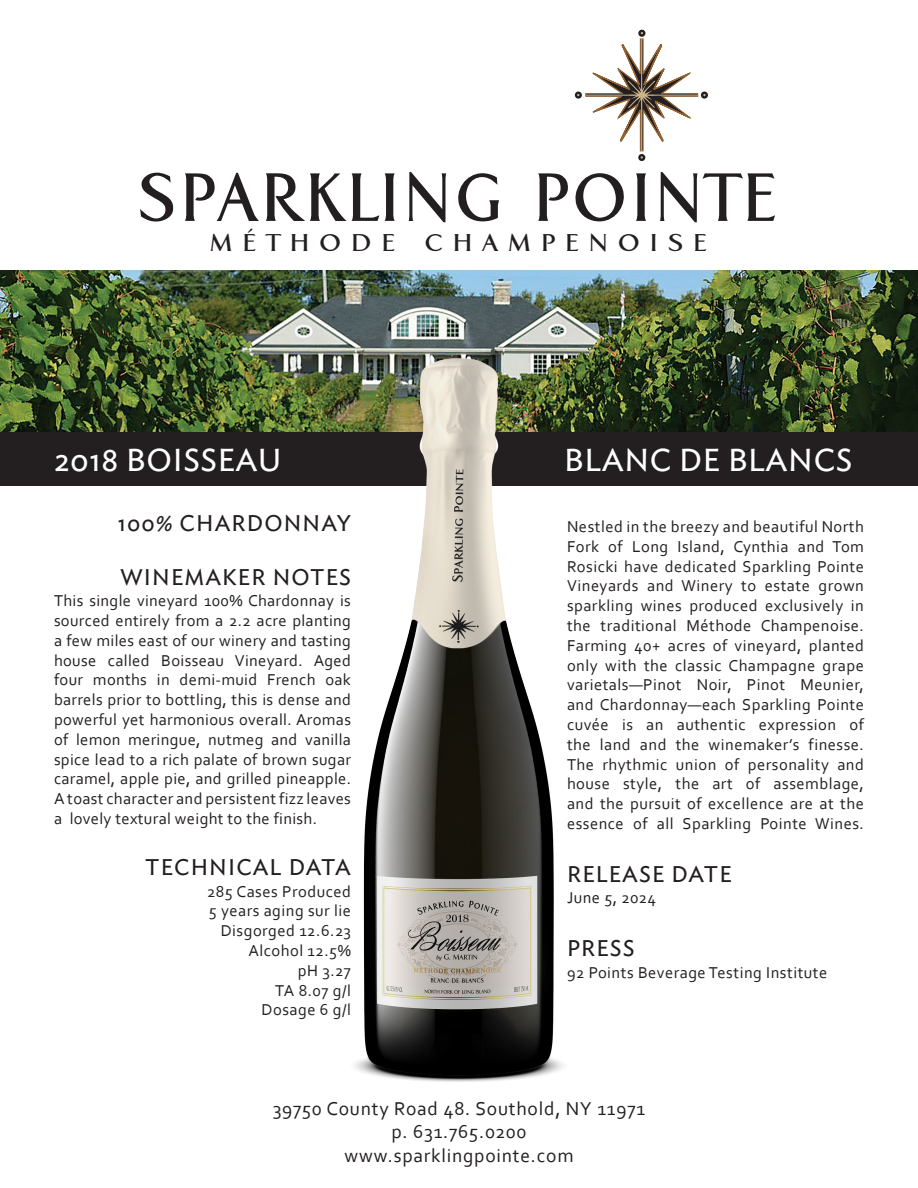
<style>
.page{position:relative;width:918px;height:1188px;background:#fff}
.page>*{position:absolute;margin:0;border:0;box-sizing:border-box;transform-origin:0 0}
.t1{font:700 88.35px "Aperto";letter-spacing:.065em;color:#231f20;scale:.92 1}
.Paragraph_Style_2{font:31.5px "Ideal Sans";letter-spacing:.02em;color:#fff}
.t2{font:700 31.5px "Aperto";letter-spacing:.335em;color:#231f20}
.Paragraph_Style_2-2{font:22.5px "Ideal Sans";letter-spacing:.05em;color:#231f20}
.t3{font:19.5px "Corbel";letter-spacing:.04em;color:#231f20}
.Paragraph_Style_2-3{font:16.5px/19.8px "Corbel";letter-spacing:.03em;color:#231f20;text-align:justify}
</style>
<div class="page">
<svg style="left:575px;top:30px;width:133px;height:131px"></svg>
<img style="left:0;top:270px;width:918px;height:162px">
<div style="left:0;top:432px;width:918px;height:54px;background:#231f20"></div>
<img style="left:335px;top:278px;width:248px;height:804px">
<p class="t1" style="left:141px;top:139px;width:694px">SPARKLING POINTE</p>
<p class="t2" style="left:211px;top:222px;width:498px">MÉTHODE CHAMPENOISE</p>
<p class="Paragraph_Style_2" style="left:54px;top:436px;width:229px">2018 BOISSEAU</p>
<p class="Paragraph_Style_2" style="left:564px;top:436px;width:290px">BLANC DE BLANCS</p>
<p class="Paragraph_Style_2-2" style="left:118px;top:506px;width:235px">100% CHARDONNAY</p>
<p class="Paragraph_Style_2-2" style="left:121px;top:560px;width:232px">WINEMAKER NOTES</p>
<p class="Paragraph_Style_2-3" style="left:54px;top:590px;width:299px">This single vineyard 100% Chardonnay is sourced entirely from a 2.2 acre planting a few miles east of our winery and tasting house called Boisseau Vineyard. Aged four months in demi-muid French oak barrels prior to bottling, this is dense and powerful yet harmonious overall. Aromas of lemon meringue, nutmeg and vanilla spice lead to a rich palate of brown sugar caramel, apple pie, and grilled pineapple.<br>A toast character and persistent fizz leaves a lovely textural weight to the finish.</p>
<p class="Paragraph_Style_2-3" style="left:567px;top:516px;width:299px">Nestled in the breezy and beautiful North Fork of Long Island, Cynthia and Tom Rosicki have dedicated Sparkling Pointe Vineyards and Winery to estate grown sparkling wines produced exclusively in the traditional Méthode Champenoise.<br>Farming 40+ acres of vineyard, planted only with the classic Champagne grape varietals—Pinot Noir, Pinot Meunier, and Chardonnay—each Sparkling Pointe cuvée is an authentic expression of the land and the winemaker’s finesse.<br>The rhythmic union of personality and house style, the art of assemblage, and the pursuit of excellence are at the essence of all Sparkling Pointe Wines.</p>
<p class="Paragraph_Style_2-2" style="left:145px;top:850px;width:207px">TECHNICAL DATA</p>
<p class="Paragraph_Style_2-2" style="left:567px;top:857px;width:166px">RELEASE DATE</p>
<p class="Paragraph_Style_2-3" style="left:207px;top:881px;width:145px">285 Cases Produced</p>
<p class="Paragraph_Style_2-3" style="left:209px;top:901px;width:144px">5 years aging sur lie</p>
<p class="Paragraph_Style_2-3" style="left:221px;top:920px;width:132px">Disgorged 12.6.23</p>
<p class="Paragraph_Style_2-3" style="left:249px;top:940px;width:104px">Alcohol 12.5%</p>
<p class="Paragraph_Style_2-3" style="left:298px;top:960px;width:55px">pH 3.27</p>
<p class="Paragraph_Style_2-3" style="left:275px;top:980px;width:77px">TA 8.07 g/l</p>
<p class="Paragraph_Style_2-3" style="left:262px;top:1000px;width:91px">Dosage 6 g/l</p>
<p class="Paragraph_Style_2-3" style="left:567px;top:887px;width:91px">June 5, 2024</p>
<p class="Paragraph_Style_2-2" style="left:567px;top:931px;width:69px">PRESS</p>
<p class="Paragraph_Style_2-3" style="left:567px;top:962px;width:262px">92 Points Beverage Testing Institute</p>
<p class="t3" style="left:273px;top:1096px;width:374px">39750 County Road 48. Southold, NY 11971</p>
<p class="t3" style="left:391px;top:1120px;width:137px">p. 631.765.0200</p>
<p class="t3" style="left:344px;top:1143px;width:231px">www.sparklingpointe.com</p>
</div>
